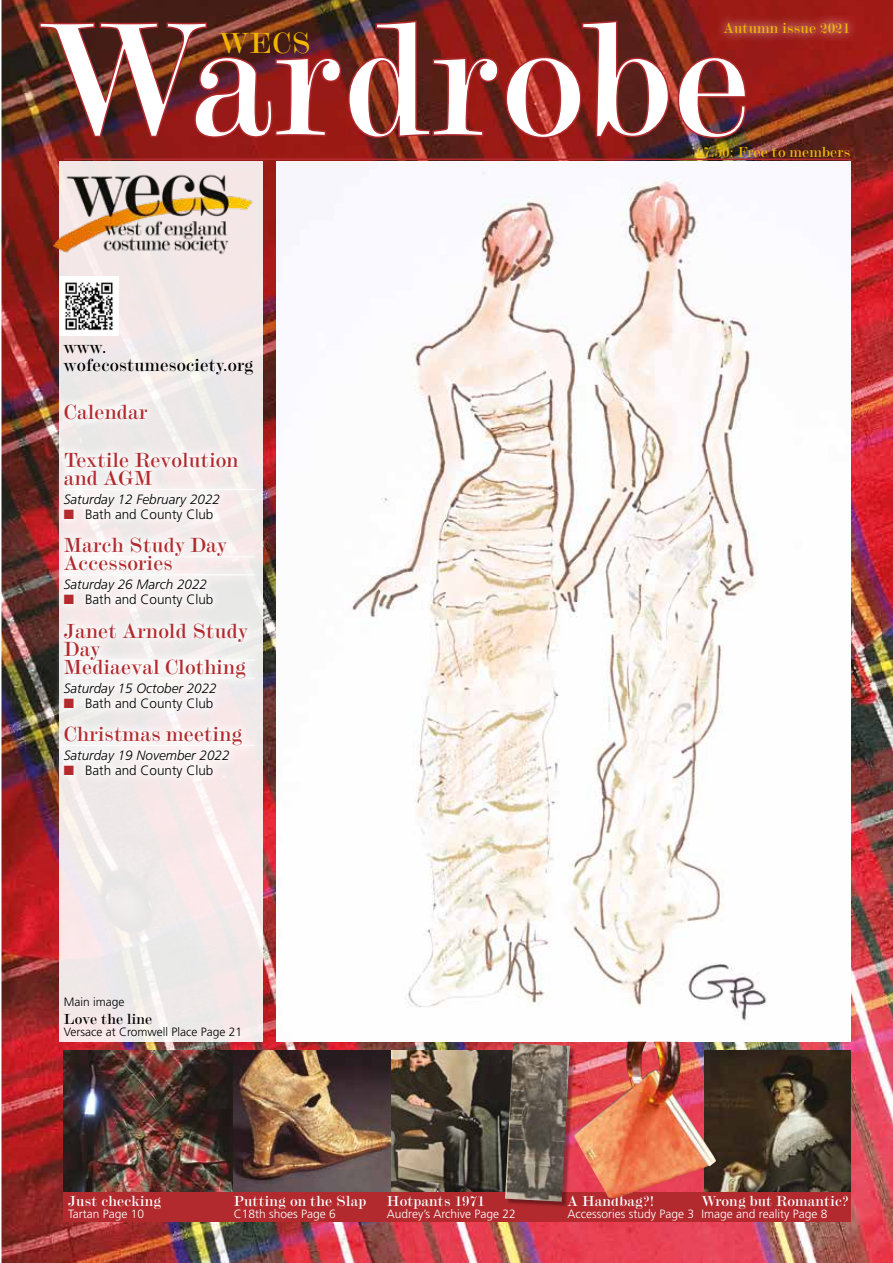
<style>
.page{position:relative;width:893px;height:1263px;background:#fff}
.page>*{position:absolute;margin:0;border:0;box-sizing:border-box;transform-origin:0 0}
.t1{font:165px "Modern 20 BT Roman B";color:#fff}
.t2{font:30px "Modern 20 BT Roman B";color:#f0b600}
.t3{font:21px/18px "Modern 20 BT Roman B";color:#b22a2e}
.t4{font:18px/18px "Modern 20 BT Roman B";color:#000}
.t5{font:15px "Modern 20 BT Roman B";color:#fff}
.t6{font:15px "Modern 20 BT Roman B";color:#f0b600}
.t7{font:15px "Modern 20 BT Roman B";color:#000}
.t8{font:italic 300 13.5px "Frutiger";color:#000}
.t9{font:300 13.5px "Frutiger";color:#000}
.t10{font:300 12px "Frutiger";color:#fff}
.t11{font:300 12px "Frutiger";color:#000}
.s1{color:#b22a2e}
</style>
<div class="page">
<img style="left:1px;top:0;width:892px;height:1263px">
<img style="left:390px;top:1050px;width:115px;height:142px">
<img style="left:716px;top:1050px;width:134px;height:142px">
<img style="left:64px;top:1050px;width:170px;height:142px">
<img style="left:234px;top:1050px;width:156px;height:142px">
<img style="left:38px;top:19px;width:710px;height:121px">
<div style="left:63px;top:1192px;width:787px;height:30px;background:#b22a2e"></div>
<div style="left:60px;top:162px;width:203px;height:880px;background:#f1e9e9"></div>
<svg style="left:716px;top:14px;width:141px;height:29px;background:#a52d29"></svg>
<hr style="left:64px;top:158px;width:786px;height:2px;background:#b22a2e">
<img style="left:33px;top:144px;width:232px;height:161px">
<svg style="left:54px;top:395px;width:210px;height:392px"></svg>
<hr style="left:64px;top:489px;width:191px;height:1px;background:#fff">
<hr style="left:64px;top:556px;width:191px;height:1px;background:#fff">
<hr style="left:64px;top:574px;width:191px;height:1px;background:#fff">
<hr style="left:64px;top:660px;width:191px;height:1px;background:#fff">
<hr style="left:64px;top:678px;width:191px;height:1px;background:#fff">
<hr style="left:64px;top:745px;width:191px;height:1px;background:#fff">
<img style="left:60px;top:276px;width:59px;height:59px">
<img style="left:276px;top:162px;width:574px;height:880px">
<img style="left:574px;top:1042px;width:142px;height:156px">
<div style="left:506px;top:1044px;width:70px;height:163px;background:#000;opacity:.35"></div>
<img style="left:505px;top:1043px;width:65px;height:159px">
<h1 class="t1" style="left:40px;top:-22px;width:715px">Wardrobe</h1>
<p class="t6" style="left:723px;top:19px;width:128px">Autumn issue 2021</p>
<h2 class="t2" style="left:219px;top:24px;width:94px">WECS</h2>
<p class="t4" style="left:64px;top:337px;width:191px">www. wofecostumesociety.org</p>
<p class="t3" style="left:64px;top:402px;width:86px">Calendar</p>
<p class="t3" style="left:64px;top:450px;width:176px">Textile Revolution and AGM</p>
<p class="t8" style="left:64px;top:492px;width:158px">Saturday 12 February 2022</p>
<p class="t9" style="left:64px;top:507px;width:151px"><span class="s1">■</span> Bath and County Club</p>
<p class="t3" style="left:64px;top:536px;width:165px">March Study Day<br>Accessories</p>
<p class="t8" style="left:64px;top:577px;width:145px">Saturday 26 March 2022</p>
<p class="t9" style="left:64px;top:592px;width:151px"><span class="s1">■</span> Bath and County Club</p>
<p class="t3" style="left:64px;top:621px;width:186px">Janet Arnold Study<br>Day<br>Mediaeval Clothing</p>
<p class="t8" style="left:64px;top:680px;width:155px">Saturday 15 October 2022</p>
<p class="t9" style="left:64px;top:695px;width:151px"><span class="s1">■</span> Bath and County Club</p>
<p class="t3" style="left:64px;top:724px;width:180px">Christmas meeting</p>
<p class="t8" style="left:64px;top:748px;width:167px">Saturday 19 November 2022</p>
<p class="t9" style="left:64px;top:763px;width:151px"><span class="s1">■</span> Bath and County Club</p>
<p class="t6" style="left:696px;top:143px;width:156px">£7.50: Free to members</p>
<p class="t11" style="left:64px;top:995px;width:62px">Main image</p>
<p class="t7" style="left:64px;top:1010px;width:90px">Love the line</p>
<p class="t11" style="left:64px;top:1025px;width:180px">Versace at Cromwell Place Page 21</p>
<p class="t5" style="left:68px;top:1192px;width:95px">Just checking</p>
<p class="t10" style="left:68px;top:1207px;width:78px">Tartan Page 10</p>
<p class="t5" style="left:234px;top:1192px;width:134px">Putting on the Slap</p>
<p class="t10" style="left:234px;top:1207px;width:104px">C18th shoes Page 6</p>
<p class="t5" style="left:387px;top:1192px;width:100px">Hotpants 1971</p>
<p class="t10" style="left:387px;top:1207px;width:130px">Audrey’s Archive Page 22</p>
<p class="t5" style="left:567px;top:1192px;width:88px">A Handbag?!</p>
<p class="t10" style="left:567px;top:1207px;width:128px">Accessories study Page 3</p>
<p class="t5" style="left:702px;top:1192px;width:149px">Wrong but Romantic?</p>
<p class="t10" style="left:702px;top:1207px;width:127px">Image and reality Page 8</p>
</div>
